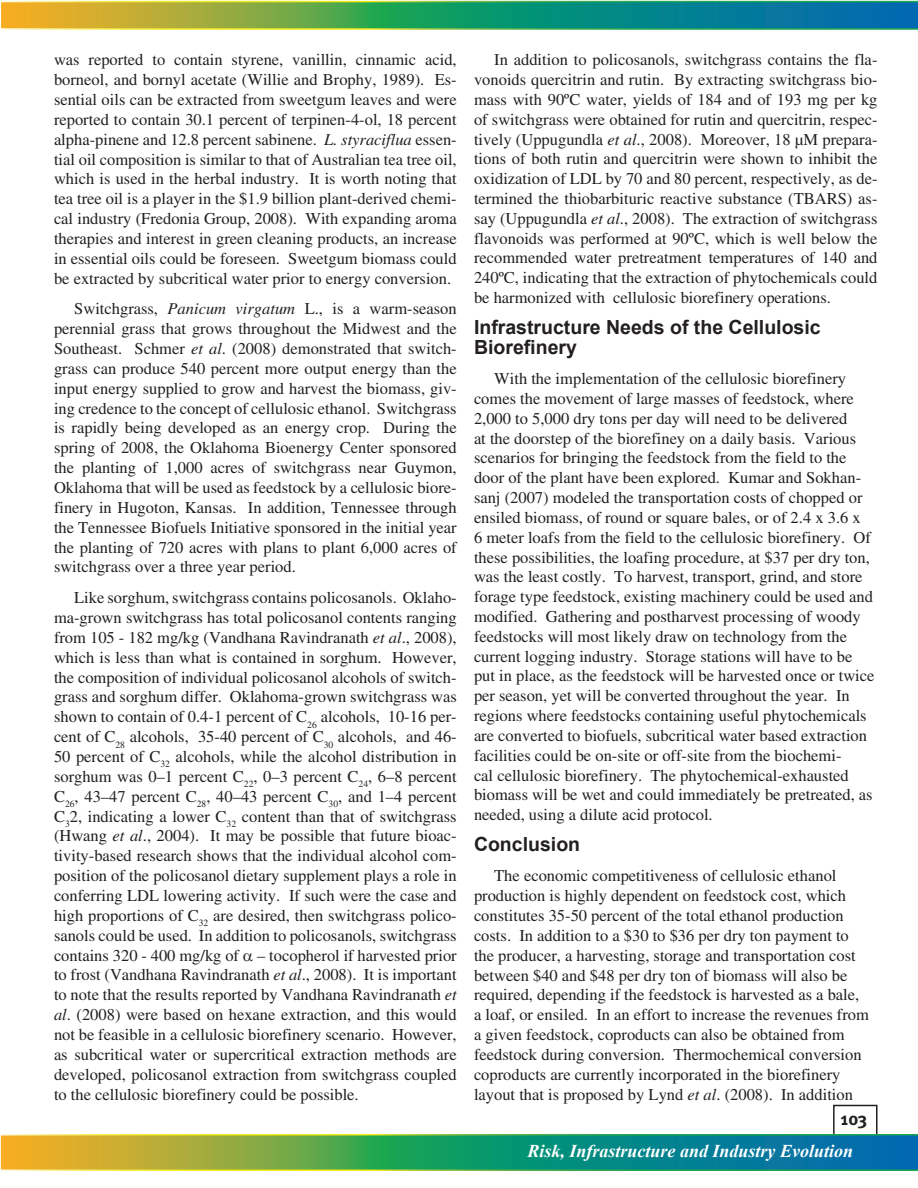
<style>
.page{position:relative;width:918px;height:1188px;background:#fff}
.page>*{position:absolute;margin:0;border:0;box-sizing:border-box;transform-origin:0 0}
.t1{font:700 19.5px/19.8px "Arial";color:#231f20}
.t2{font:italic 700 18px "Times New Roman";color:#fff}
.t3{font:700 18px "Meta Plus";color:#231f20}
.t4{font:16.5px/19.8px "Times";color:#231f20;text-align:justify}
.s1{font-style:italic}
</style>
<div class="page">
<div style="left:833px;top:1105px;width:45px;height:34px;border:2px solid #231f20"></div>
<svg style="left:0;top:1133px;width:918px;height:38px;background:#509b69"></svg>
<svg style="left:0;top:0;width:918px;height:30px;background:#549e6a"></svg>
<p class="t4" style="left:54px;top:50px;width:404px">was reported to contain styrene, vanillin, cinnamic acid, borneol, and bornyl acetate (Willie and Brophy, 1989). Es&shy;sential oils can be extracted from sweetgum leaves and were reported to contain 30.1 percent of terpinen-4-ol, 18 percent alpha-pinene and 12.8 percent sabinene. <span class="s1">L. styraciflua</span> essen&shy;tial oil composition is similar to that of Australian tea tree oil, which is used in the herbal industry. It is worth noting that tea tree oil is a player in the $1.9 billion plant-derived chemi&shy;cal industry (Fredonia Group, 2008). With expanding aroma therapies and interest in green cleaning products, an increase in essential oils could be foreseen. Sweetgum biomass could be extracted by subcritical water prior to energy conversion.</p>
<p class="t4" style="left:54px;top:299px;width:404px;text-indent:20px">Switchgrass, <span class="s1">Panicum virgatum</span> L., is a warm-season perennial grass that grows throughout the Midwest and the Southeast. Schmer <span class="s1">et al</span>. (2008) demonstrated that switch&shy;grass can produce 540 percent more output energy than the input energy supplied to grow and harvest the biomass, giv&shy;ing credence to the concept of cellulosic ethanol. Switchgrass is rapidly being developed as an energy crop. During the spring of 2008, the Oklahoma Bioenergy Center sponsored the planting of 1,000 acres of switchgrass near Guymon, Oklahoma that will be used as feedstock by a cellulosic biore&shy;finery in Hugoton, Kansas. In addition, Tennessee through the Tennessee Biofuels Initiative sponsored in the initial year the planting of 720 acres with plans to plant 6,000 acres of switchgrass over a three year period.</p>
<p class="t4" style="left:54px;top:588px;width:404px;text-indent:20px">Like sorghum, switchgrass contains policosanols. Oklaho&shy;ma-grown switchgrass has total policosanol contents ranging from 105 - 182 mg/kg (Vandhana Ravindranath <span class="s1">et al</span>., 2008), which is less than what is contained in sorghum. However, the composition of individual policosanol alcohols of switch&shy;grass and sorghum differ. Oklahoma-grown switchgrass was shown to contain of 0.4-1 percent of C<sub>26</sub> alcohols, 10-16 per&shy;cent of C<sub>28</sub> alcohols, 35-40 percent of C<sub>30</sub> alcohols, and 46- 50 percent of C<sub>32</sub> alcohols, while the alcohol distribution in sorghum was 0–1 percent C<sub>22</sub>, 0–3 percent C<sub>24</sub>, 6–8 percent C<sub>26</sub>, 43–47 percent C<sub>28</sub>, 40–43 percent C<sub>30</sub>, and 1–4 percent C<sub>3</sub>2, indicating a lower C<sub>32</sub> content than that of switchgrass (Hwang <span class="s1">et al</span>., 2004). It may be possible that future bioac&shy;tivity-based research shows that the individual alcohol com&shy;position of the policosanol dietary supplement plays a role in conferring LDL lowering activity. If such were the case and high proportions of C<sub>32</sub> are desired, then switchgrass polico&shy;sanols could be used. In addition to policosanols, switchgrass contains 320 - 400 mg/kg of – tocopherol if harvested prior to frost (Vandhana Ravindranath <span class="s1">et al</span>., 2008). It is important to note that the results reported by Vandhana Ravindranath <span class="s1">et al</span>. (2008) were based on hexane extraction, and this would not be feasible in a cellulosic biorefinery scenario. However, as subcritical water or supercritical extraction methods are developed, policosanol extraction from switchgrass coupled to the cellulosic biorefinery could be possible.</p>
<p class="t4" style="left:474px;top:50px;width:405px;text-indent:20px">In addition to policosanols, switchgrass contains the fla&shy;vonoids quercitrin and rutin. By extracting switchgrass bio&shy;mass with 90ºC water, yields of 184 and of 193 mg per kg of switchgrass were obtained for rutin and quercitrin, respec&shy;tively (Uppugundla <span class="s1">et al</span>., 2008). Moreover, 18 µM prepara&shy;tions of both rutin and quercitrin were shown to inhibit the oxidization of LDL by 70 and 80 percent, respectively, as de&shy;termined the thiobarbituric reactive substance (TBARS) as&shy;say (Uppugundla <span class="s1">et al</span>., 2008). The extraction of switchgrass flavonoids was performed at 90ºC, which is well below the recommended water pretreatment temperatures of 140 and 240ºC, indicating that the extraction of phytochemicals could be harmonized with cellulosic biorefinery operations.</p>
<p class="t1" style="left:474px;top:318px;width:348px">Infrastructure Needs of the Cellulosic<br>Biorefinery</p>
<p class="t4" style="left:474px;top:369px;width:402px;text-align:left;text-indent:20px">With the implementation of the cellulosic biorefinery comes the movement of large masses of feedstock, where 2,000 to 5,000 dry tons per day will need to be delivered<br>at the doorstep of the biorefiney on a daily basis. Various scenarios for bringing the feedstock from the field to the door of the plant have been explored. Kumar and Sokhan&shy;sanj (2007) modeled the transportation costs of chopped or ensiled biomass, of round or square bales, or of 2.4 x 3.6 x<br>6 meter loafs from the field to the cellulosic biorefinery. Of these possibilities, the loafing procedure, at $37 per dry ton, was the least costly. To harvest, transport, grind, and store forage type feedstock, existing machinery could be used and modified. Gathering and postharvest processing of woody feedstocks will most likely draw on technology from the current logging industry. Storage stations will have to be put in place, as the feedstock will be harvested once or twice per season, yet will be converted throughout the year. In regions where feedstocks containing useful phytochemicals are converted to biofuels, subcritical water based extraction facilities could be on-site or off-site from the biochemi-<br>cal cellulosic biorefinery. The phytochemical-exhausted biomass will be wet and could immediately be pretreated, as needed, using a dilute acid protocol.</p>
<p class="t1" style="left:474px;top:835px;width:108px">Conclusion</p>
<p class="t4" style="left:474px;top:866px;width:396px;text-align:left;text-indent:20px">The economic competitiveness of cellulosic ethanol production is highly dependent on feedstock cost, which constitutes 35-50 percent of the total ethanol production costs. In addition to a $30 to $36 per dry ton payment to the producer, a harvesting, storage and transportation cost between $40 and $48 per dry ton of biomass will also be required, depending if the feedstock is harvested as a bale, a loaf, or ensiled. In an effort to increase the revenues from a given feedstock, coproducts can also be obtained from feedstock during conversion. Thermochemical conversion coproducts are currently incorporated in the biorefinery layout that is proposed by Lynd <span class="s1">et al</span>. (2008). In addition</p>
<p class="t3" style="left:841px;top:1108px;width:28px">103</p>
<p class="t2" style="left:528px;top:1138px;width:327px">Risk, Infrastructure and Industry Evolution</p>
</div>
